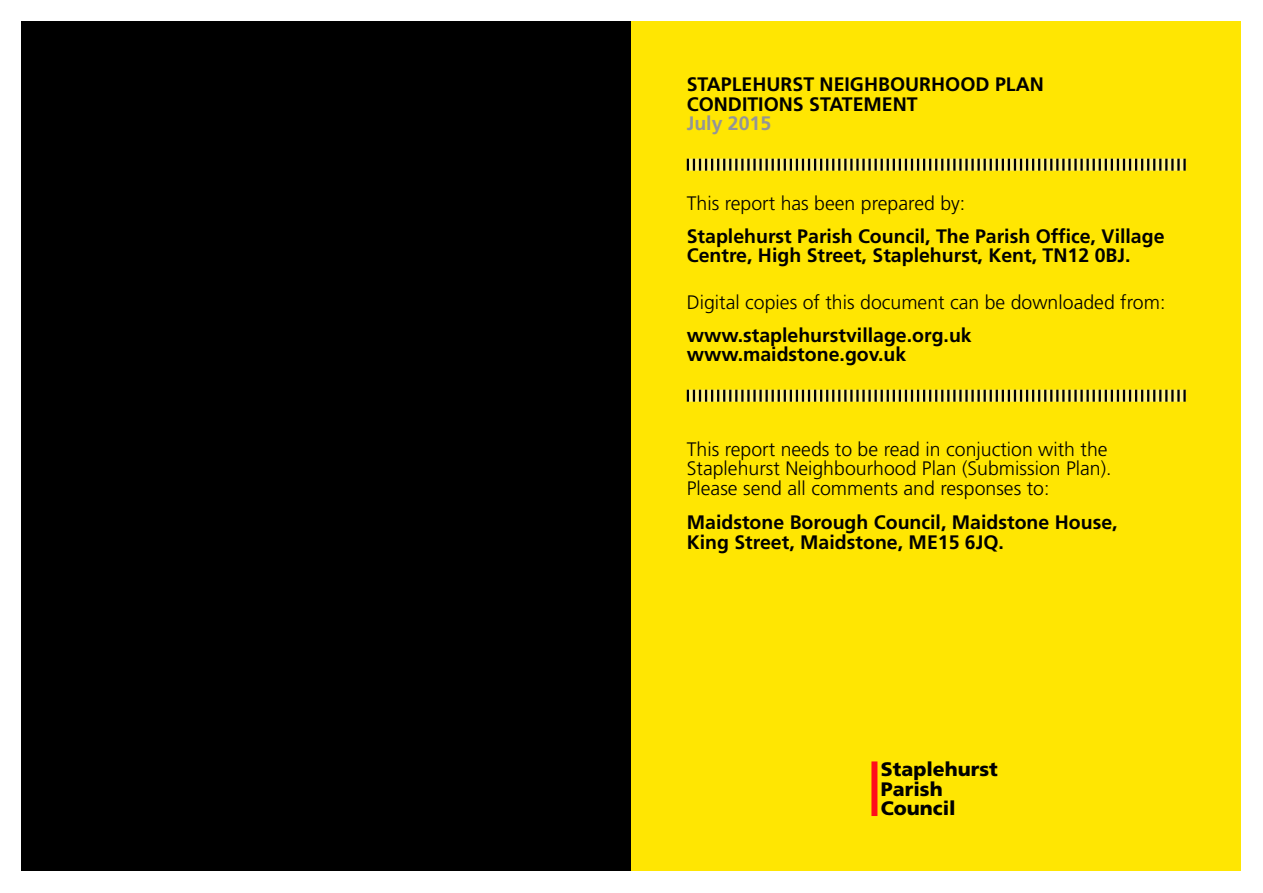
<style>
.page{position:relative;width:1263px;height:893px;background:#fff}
.page>*{position:absolute;margin:0;border:0;box-sizing:border-box;transform-origin:0 0}
.t1{font:700 19.5px/19.5px "Frutiger LT Std";color:#000}
.t2{font:300 19.5px/19.5px "Frutiger LT Std";color:#000}
.t3{font:900 19.5px/19.5px "Frutiger LT Std";color:#000}
.t4{font:700 19.5px "Frutiger LT Std";color:#939598}
</style>
<div class="page">
<div style="left:631px;top:21px;width:610px;height:850px;background:#ffe602"></div>
<div style="left:871px;top:761px;width:6px;height:55px;background:#ff0d1b"></div>
<div style="left:21px;top:21px;width:610px;height:850px;background:#000"></div>
<svg style="left:687px;top:159px;width:499px;height:12px;background:#a29a4f"></svg>
<svg style="left:687px;top:390px;width:499px;height:12px;background:#a29a4f"></svg>
<p class="t1" style="left:687px;top:75px;width:359px">STAPLEHURST NEIGHBOURHOOD PLAN<br>CONDITIONS STATEMENT</p>
<p class="t4" style="left:687px;top:112px;width:86px">July 2015</p>
<p class="t2" style="left:687px;top:193px;width:280px">This report has been prepared by:</p>
<p class="t1" style="left:687px;top:226px;width:479px">Staplehurst Parish Council, The Parish Office, Village<br>Centre, High Street, Staplehurst, Kent, TN12 0BJ.</p>
<p class="t2" style="left:687px;top:292px;width:480px">Digital copies of this document can be downloaded from:</p>
<p class="t1" style="left:687px;top:325px;width:286px">www.staplehurstvillage.org.uk www.maidstone.gov.uk</p>
<p class="t2" style="left:687px;top:439px;width:426px">This report needs to be read in conjuction with the<br>Staplehurst Neighbourhood Plan (Submission Plan).<br>Please send all comments and responses to:</p>
<p class="t1" style="left:687px;top:513px;width:432px">Maidstone Borough Council, Maidstone House,<br>King Street, Maidstone, ME15 6JQ.</p>
<p class="t3" style="left:881px;top:759px;width:119px">Staplehurst<br>Parish<br>Council</p>
</div>
